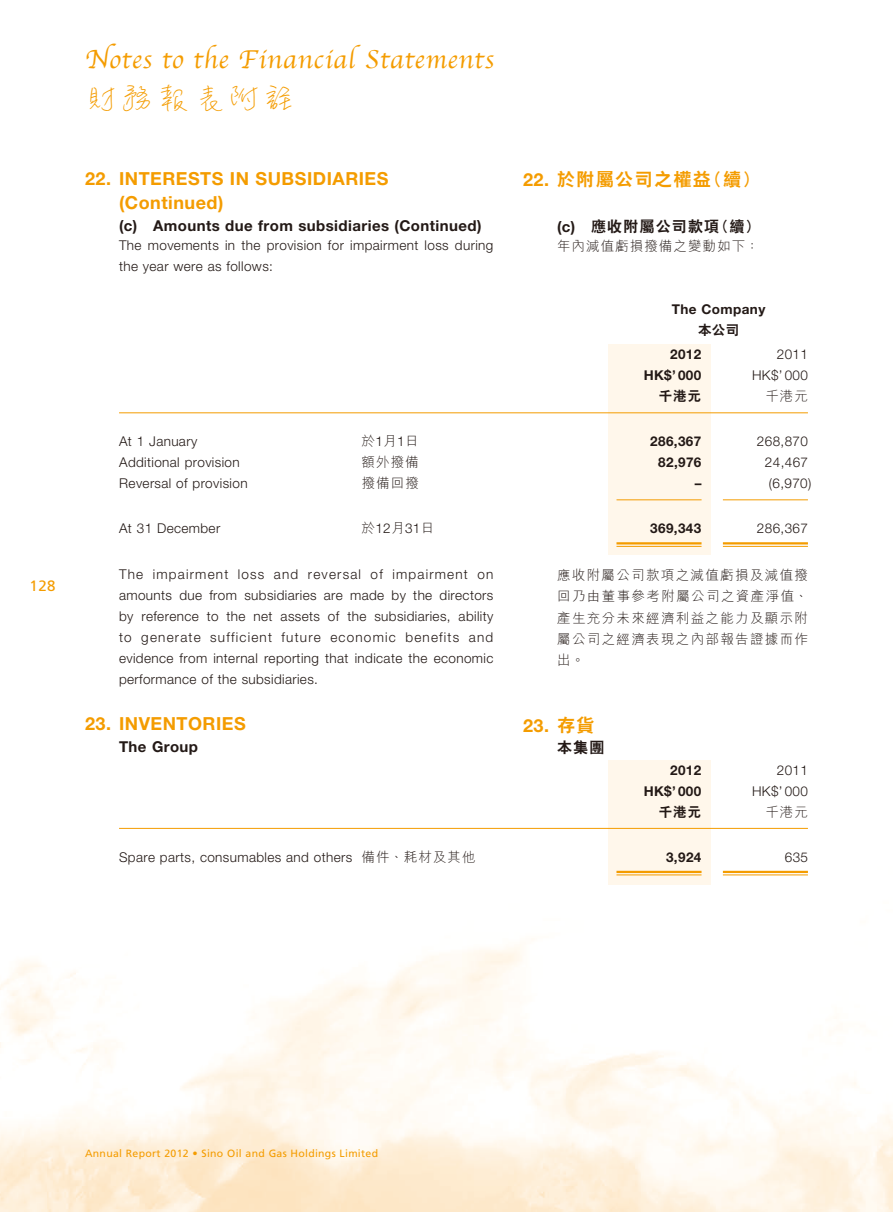
<style>
.page{position:relative;width:893px;height:1212px;background:#fff}
.page>*{position:absolute;margin:0;border:0;box-sizing:border-box;transform-origin:0 0}
.t1{font:300 33px "M Ling Wai FHK";letter-spacing:.08em;color:#f49c00}
.t2{font:27px "Apple Chancery";letter-spacing:.03em;color:#f49c00}
.t3{font:700 18px/24px "Helvetica Neue LT Std";letter-spacing:.03em;color:#f49c00}
.t4{font:800 18px "C Hei 2 HK";letter-spacing:.08em;color:#f49c00}
.t5{font:700 15px "Helvetica Neue LT Std";letter-spacing:.03em;color:#231916}
.t6{font:800 15px "C Hei 2 HK";letter-spacing:.08em;color:#231916}
.t7{font:15px "Frutiger LT Std";color:#f49c00}
.t8{font:300 13.5px/21px "Helvetica Neue LT Std";letter-spacing:.03em;color:#231916}
.t9{font:300 13.5px/21px "M Hei HK";letter-spacing:.1em;color:#231916;text-align:justify}
.t10{font:700 13.5px "Helvetica Neue LT Std";letter-spacing:.03em;color:#231916}
.t11{font:300 13.5px "M Hei HK";letter-spacing:.08em;color:#231916}
.t12{font:800 13.5px "C Hei 2 HK";letter-spacing:.08em;color:#231916}
.t13{font:10.5px "Frutiger LT Std";letter-spacing:.03em;color:#f49c00}
.s1{font-family:"Helvetica Neue LT Std";font-weight:700}
.s2{font-family:"Helvetica Neue LT Std"}
.s3{font-family:"M Hei HK"}
.s4{font-family:"C Hei 2 HK";font-weight:800}
</style>
<div class="page">
<div style="left:608px;top:344px;width:102px;height:211px;background:#fff7eb"></div>
<hr style="left:119px;top:412px;width:689px;height:1px;background:#f49c00">
<hr style="left:616px;top:499px;width:86px;height:1px;background:#f49c00">
<hr style="left:723px;top:499px;width:85px;height:1px;background:#f49c00">
<hr style="left:616px;top:542px;width:85px;height:2px;background:#f49c00">
<hr style="left:616px;top:546px;width:85px;height:1px;background:#f49c00">
<hr style="left:723px;top:542px;width:85px;height:2px;background:#f49c00">
<hr style="left:723px;top:546px;width:85px;height:1px;background:#f49c00">
<div style="left:608px;top:760px;width:102px;height:124px;background:#fff7eb"></div>
<hr style="left:119px;top:828px;width:689px;height:1px;background:#f49c00">
<hr style="left:616px;top:871px;width:85px;height:2px;background:#f49c00">
<hr style="left:616px;top:874px;width:85px;height:1px;background:#f49c00">
<hr style="left:723px;top:871px;width:85px;height:2px;background:#f49c00">
<hr style="left:723px;top:874px;width:85px;height:1px;background:#f49c00">
<p class="t7" style="left:30px;top:577px;width:27px">128</p>
<h2 class="t2" style="left:85px;top:37px;width:410px">Notes to the Financial Statements</h2>
<h1 class="t1" style="left:85px;top:76px;width:212px">財務報表附註</h1>
<h3 class="t3" style="left:119px;top:166px;width:271px;text-indent:-34px">22. INTERESTS IN SUBSIDIARIES (Continued)</h3>
<p class="t5" style="left:119px;top:216px;width:364px">(c) Amounts due from subsidiaries (Continued)</p>
<p class="t8" style="left:119px;top:235px;width:376px">The movements in the provision for impairment loss during the year were as follows:</p>
<h3 class="t4" style="left:523px;top:167px;width:238px"><span class="s1">22.</span> 於附屬公司之權益（續）</h3>
<p class="t6" style="left:557px;top:216px;width:204px"><span class="s1">(c)</span> 應收附屬公司款項（續）</p>
<p class="t11" style="left:557px;top:237px;width:204px">年內減值虧損撥備之變動如下：</p>
<p class="t10" style="left:672px;top:301px;width:95px">The Company</p>
<p class="t12" style="left:698px;top:321px;width:43px">本公司</p>
<p class="t10" style="left:670px;top:346px;width:33px">2012</p>
<p class="t8" style="left:777px;top:344px;width:33px">2011</p>
<p class="t10" style="left:644px;top:367px;width:59px">HK$’ 000</p>
<p class="t8" style="left:752px;top:365px;width:57px">HK$’ 000</p>
<p class="t12" style="left:659px;top:387px;width:44px">千港元</p>
<p class="t9" style="left:765px;top:385px;width:44px">千港元</p>
<p class="t8" style="left:119px;top:431px;width:80px">At 1 January</p>
<p class="t9" style="left:361px;top:430px;width:59px">於<span class="s2">1</span>月<span class="s2">1</span>日</p>
<p class="t10" style="left:650px;top:433px;width:53px">286,367</p>
<p class="t8" style="left:757px;top:431px;width:53px">268,870</p>
<p class="t8" style="left:119px;top:452px;width:122px">Additional provision</p>
<p class="t9" style="left:362px;top:451px;width:59px">額外撥備</p>
<p class="t10" style="left:658px;top:454px;width:45px">82,976</p>
<p class="t8" style="left:765px;top:452px;width:45px">24,467</p>
<p class="t8" style="left:119px;top:473px;width:130px">Reversal of provision</p>
<p class="t9" style="left:362px;top:472px;width:59px">撥備回撥</p>
<p class="t10" style="left:695px;top:475px;width:8px">–</p>
<p class="t8" style="left:769px;top:473px;width:44px">(6,970)</p>
<p class="t8" style="left:119px;top:518px;width:103px">At 31 December</p>
<p class="t8" style="left:361px;top:518px;width:74px"><span class="s3">於</span>12<span class="s3">月</span>31<span class="s3">日</span></p>
<p class="t10" style="left:650px;top:520px;width:53px">369,343</p>
<p class="t8" style="left:757px;top:518px;width:53px">286,367</p>
<p class="t8" style="left:119px;top:563px;width:376px;text-align:justify">The impairment loss and reversal of impairment on amounts due from subsidiaries are made by the directors by reference to the net assets of the subsidiaries, ability to generate sufficient future economic benefits and evidence from internal reporting that indicate the economic performance of the subsidiaries.</p>
<h3 class="t3" style="left:85px;top:711px;width:162px">23. INVENTORIES</h3>
<p class="t5" style="left:119px;top:737px;width:81px">The Group</p>
<p class="t10" style="left:670px;top:761px;width:33px">2012</p>
<p class="t8" style="left:777px;top:759px;width:33px">2011</p>
<p class="t10" style="left:644px;top:782px;width:59px">HK$’ 000</p>
<p class="t8" style="left:752px;top:780px;width:57px">HK$’ 000</p>
<p class="t12" style="left:659px;top:803px;width:44px">千港元</p>
<p class="t9" style="left:765px;top:801px;width:44px">千港元</p>
<p class="t8" style="left:119px;top:846px;width:358px">Spare parts, consumables and others <span class="s3">備件、耗材及其他</span></p>
<p class="t10" style="left:666px;top:848px;width:37px">3,924</p>
<p class="t8" style="left:785px;top:846px;width:25px">635</p>
<p class="t9" style="left:557px;top:564px;width:252px">應收附屬公司款項之減值虧損及減值撥回乃由董事參考附屬公司之資產淨值、產生充分未來經濟利益之能力及顯示附屬公司之經濟表現之內部報告證據而作出。</p>
<h3 class="t3" style="left:523px;top:713px;width:73px">23. <span class="s4">存貨</span></h3>
<p class="t6" style="left:557px;top:737px;width:49px">本集團</p>
<p class="t13" style="left:85px;top:1147px;width:295px">Annual Report 2012 • Sino Oil and Gas Holdings Limited</p>
</div>
